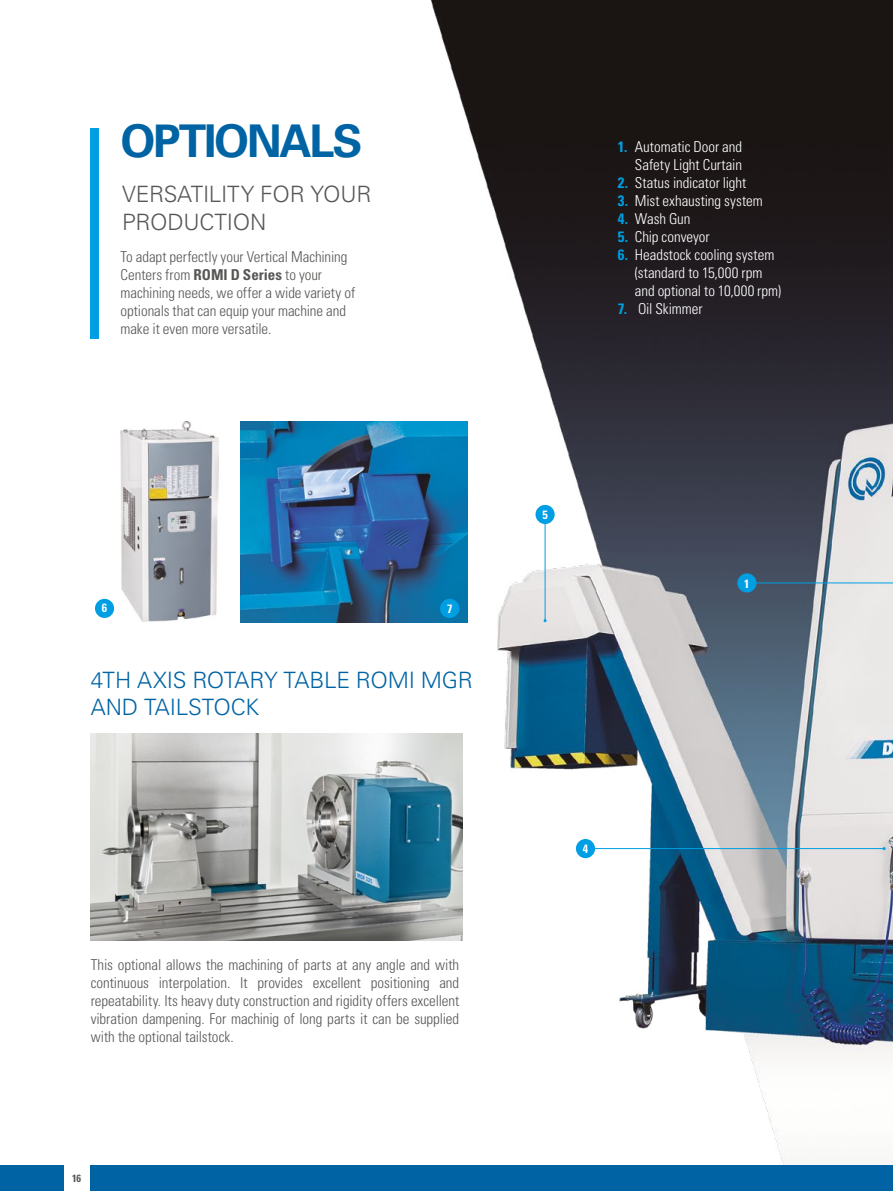
<style>
.page{position:relative;width:893px;height:1191px;background:#fff}
.page>*{position:absolute;margin:0;border:0;box-sizing:border-box;transform-origin:0 0}
.t1{font:700 45px "Univers";letter-spacing:-.05em;color:#0063a3}
.t2{font:300 22.5px/27px "Univers";letter-spacing:-.015em;color:#0063a3}
.t3{font:300 22.5px/27px "Univers";letter-spacing:-.015em;color:#575756}
.t4{font:300 condensed 15px/18px "Univers";letter-spacing:-.005em;color:#575756}
.t5{font:300 condensed 15px/18px "Univers";color:#fff;text-align:right}
.t6{font:700 condensed 12px "Univers";color:#fff}
.t7{font:700 condensed 10.5px "Univers";color:#575756}
.s1{font-weight:700}
.s2{font-weight:700;color:#009fe3}
</style>
<div class="page">
<img style="left:90px;top:0;width:803px;height:1165px">
<div style="left:91px;top:128px;width:8px;height:210px;background:#009fe3"></div>
<img style="left:240px;top:421px;width:227px;height:201px">
<img style="left:120px;top:421px;width:99px;height:201px">
<div style="left:95px;top:599px;width:19px;height:19px;background:#009fe3;border-radius:50%"></div>
<div style="left:440px;top:599px;width:19px;height:19px;background:#009fe3;border-radius:50%"></div>
<hr style="left:545px;top:514px;width:1px;height:106px;background:#009fe3">
<div style="left:535px;top:505px;width:20px;height:19px;background:#009fe3;border-radius:50%"></div>
<hr style="left:752px;top:582px;width:141px;height:1px;background:#009fe3">
<div style="left:737px;top:573px;width:19px;height:19px;background:#009fe3;border-radius:50%"></div>
<hr style="left:591px;top:848px;width:293px;height:1px;background:#009fe3">
<div style="left:576px;top:839px;width:19px;height:19px;background:#009fe3;border-radius:50%"></div>
<img style="left:91px;top:733px;width:372px;height:207px">
<div style="left:0;top:1165px;width:64px;height:26px;background:#0063a3"></div>
<div style="left:89px;top:1165px;width:804px;height:26px;background:#0063a3"></div>
<h1 class="t1" style="left:120px;top:114px;width:243px">OPTIONALS</h1>
<h2 class="t3" style="left:122px;top:181px;width:251px">VERSATILITY FOR YOUR<br>PRODUCTION</h2>
<p class="t4" style="left:120px;top:248px;width:236px">To adapt perfectly your Vertical Machining Centers from <span class="s1">ROMI D Series</span> to your machining needs, we offer a wide variety of optionals that can equip your machine and make it even more versatile.</p>
<p class="t6" style="left:102px;top:600px;width:7px">6</p>
<p class="t6" style="left:447px;top:601px;width:7px">7</p>
<h2 class="t2" style="left:91px;top:667px;width:383px">4TH AXIS ROTARY TABLE ROMI MGR<br>AND TAILSTOCK</h2>
<p class="t4" style="left:91px;top:955px;width:370px;text-align:justify">This optional allows the machining of parts at any angle and with continuous interpolation. It provides excellent positioning and repeatability. Its heavy duty construction and rigidity offers excellent vibration dampening. For machinig of long parts it can be supplied with the optional tailstock.</p>
<p class="t7" style="left:72px;top:1171px;width:11px">16</p>
<p class="t5" style="left:618px;top:138px;width:126px"><span class="s2">1.</span> Automatic Door and<br>Safety Light Curtain</p>
<p class="t5" style="left:618px;top:174px;width:130px"><span class="s2">2.</span> Status indicator light</p>
<p class="t5" style="left:618px;top:192px;width:146px"><span class="s2">3.</span> Mist exhausting system</p>
<p class="t5" style="left:618px;top:210px;width:74px"><span class="s2">4.</span> Wash Gun</p>
<p class="t5" style="left:618px;top:228px;width:93px"><span class="s2">5.</span> Chip conveyor</p>
<p class="t5" style="left:635px;top:246px;width:148px;text-align:left;text-indent:-17px"><span class="s2">6.</span> Headstock cooling system (standard to 15,000 rpm and optional to 10,000 rpm)</p>
<p class="t5" style="left:618px;top:300px;width:86px"><span class="s2">7.</span> Oil Skimmer</p>
<p class="t6" style="left:542px;top:507px;width:7px">5</p>
<p class="t6" style="left:744px;top:576px;width:7px">1</p>
<p class="t6" style="left:583px;top:841px;width:7px">4</p>
</div>
